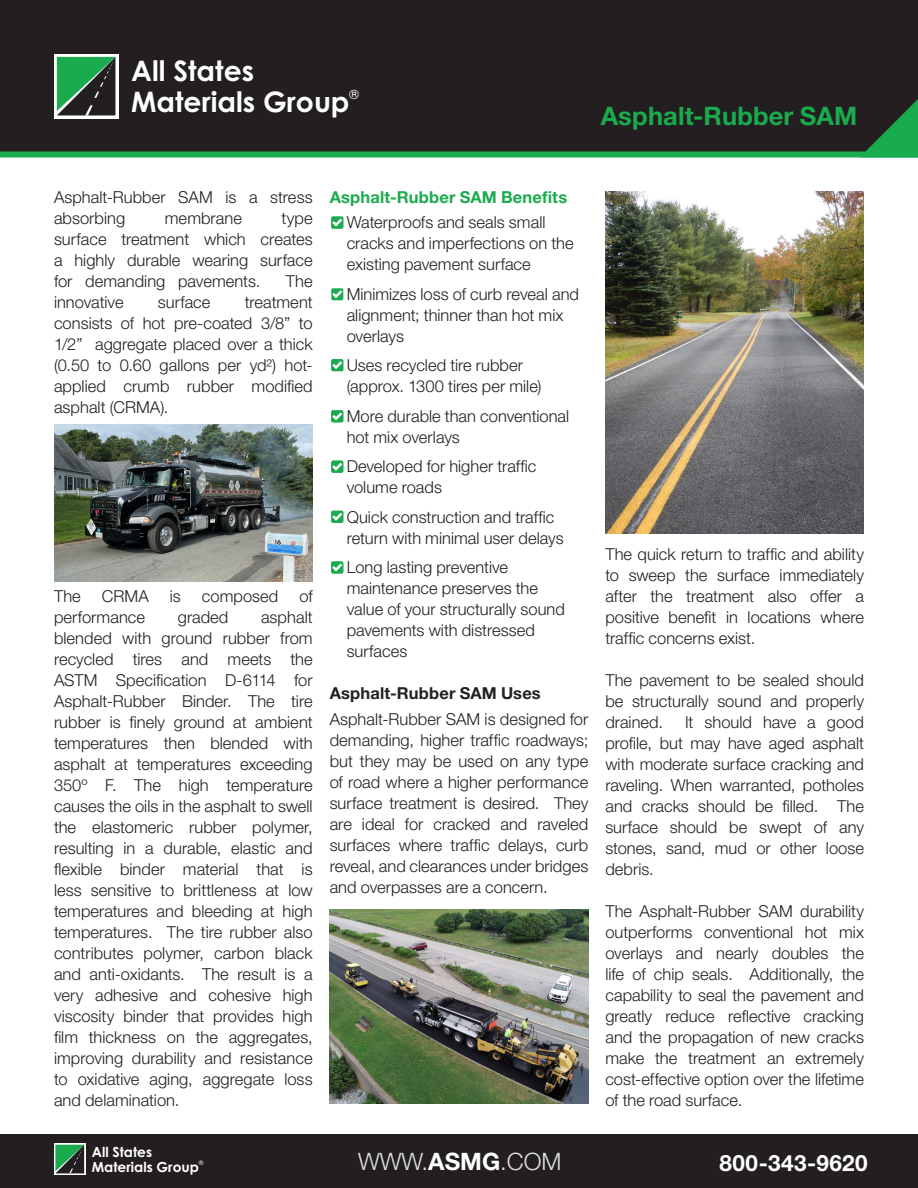
<style>
.page{position:relative;width:918px;height:1188px;background:#fff}
.page>*{position:absolute;margin:0;border:0;box-sizing:border-box;transform-origin:0 0}
.t1{font:700 28.2px/31px "Century Gothic";color:#fff}
.t2{font:700 25.5px "Helvetica Neue LT Std";letter-spacing:.005em;color:#1aab4e}
.t3{font:300 24px "Helvetica Neue LT Std";color:#dddee0}
.t4{font:700 22.5px "Helvetica Neue LT Std";letter-spacing:.02em;color:#fff}
.t5{font:300 16.5px/21px "Helvetica Neue LT Std";color:#231f20}
.t6{font:700 16.5px "Helvetica Neue LT Std";letter-spacing:.01em;color:#1aab4e}
.t7{font:700 16.5px "Helvetica Neue LT Std";letter-spacing:.01em;color:#231f20}
.t8{font:700 13.8px/15.3px "Century Gothic";color:#fff}
.t9{font:12.3px "Century Gothic";color:#fff}
.t10{font:6px "Century Gothic";color:#fff}
.s1{font-weight:700;color:#fff}
</style>
<div class="page">
<div style="left:0;top:1134px;width:918px;height:54px;background:#231f20"></div>
<div style="left:0;top:0;width:918px;height:157px;background:#231f20"></div>
<div style="left:0;top:151px;width:918px;height:6px;background:#1aab4e"></div>
<svg style="left:860px;top:99px;width:58px;height:53px"></svg>
<div style="left:331px;top:217px;width:12px;height:12px;background:#1aab4e;border-radius:2px"></div>
<svg style="left:332px;top:219px;width:10px;height:8px"></svg>
<div style="left:331px;top:461px;width:12px;height:12px;background:#1aab4e;border-radius:2px"></div>
<svg style="left:332px;top:463px;width:10px;height:8px"></svg>
<div style="left:331px;top:511px;width:12px;height:12px;background:#1aab4e;border-radius:2px"></div>
<svg style="left:332px;top:513px;width:10px;height:8px"></svg>
<div style="left:331px;top:561px;width:12px;height:12px;background:#1aab4e;border-radius:2px"></div>
<svg style="left:332px;top:563px;width:10px;height:8px"></svg>
<div style="left:331px;top:410px;width:12px;height:12px;background:#1aab4e;border-radius:2px"></div>
<svg style="left:332px;top:412px;width:10px;height:8px"></svg>
<div style="left:331px;top:359px;width:12px;height:12px;background:#1aab4e;border-radius:2px"></div>
<svg style="left:332px;top:361px;width:10px;height:8px"></svg>
<div style="left:331px;top:288px;width:12px;height:12px;background:#1aab4e;border-radius:2px"></div>
<svg style="left:332px;top:290px;width:10px;height:8px"></svg>
<svg style="left:54px;top:1143px;width:32px;height:32px"></svg>
<svg style="left:55px;top:1145px;width:30px;height:28px"></svg>
<svg style="left:54px;top:54px;width:64px;height:64px"></svg>
<svg style="left:57px;top:57px;width:58px;height:58px"></svg>
<img style="left:605px;top:191px;width:259px;height:343px">
<img style="left:54px;top:424px;width:259px;height:157px">
<img style="left:330px;top:909px;width:258px;height:195px">
<p class="t1" style="left:131px;top:54px;width:220px">All States<br>Materials Group</p>
<p class="t9" style="left:349px;top:85px;width:11px">®</p>
<p class="t2" style="left:601px;top:100px;width:258px">Asphalt-Rubber SAM</p>
<p class="t5" style="left:54px;top:186px;width:260px">Asphalt-Rubber SAM is a stress absorbing</p>
<p class="t5" style="left:165px;top:207px;width:79px">membrane</p>
<p class="t5" style="left:54px;top:207px;width:260px;text-align:justify;text-indent:228px">type surface treatment which creates a highly durable wearing surface for demanding pavements.</p>
<p class="t5" style="left:286px;top:270px;width:28px">The</p>
<p class="t5" style="left:54px;top:291px;width:71px">innovative</p>
<p class="t5" style="left:158px;top:291px;width:54px">surface</p>
<p class="t5" style="left:54px;top:291px;width:260px;text-align:justify;text-indent:191px">treatment consists of hot pre-coated 3/8” to 1/2” aggregate placed over a thick (0.50 to 0.60 gallons per yd2) hot&shy;applied crumb rubber modified asphalt (CRMA).</p>
<p class="t5" style="left:54px;top:585px;width:28px">The</p>
<p class="t5" style="left:102px;top:585px;width:48px">CRMA</p>
<p class="t5" style="left:170px;top:585px;width:12px">is</p>
<p class="t5" style="left:202px;top:585px;width:78px">composed</p>
<p class="t5" style="left:299px;top:585px;width:15px">of</p>
<p class="t5" style="left:54px;top:606px;width:93px">performance</p>
<p class="t5" style="left:178px;top:606px;width:52px">graded</p>
<p class="t5" style="left:54px;top:606px;width:260px;text-align:justify;text-indent:207px">asphalt blended with ground rubber from recycled tires and meets the ASTM Specification D-6114 for Asphalt-Rubber Binder. The tire rubber is finely ground at ambient temperatures then blended with asphalt at temperatures exceeding 350º F. The high temperature causes the oils in the asphalt to swell the elastomeric rubber polymer, resulting in a durable, elastic and flexible binder material that is less sensitive to brittleness at low temperatures and bleeding at high temperatures. The tire rubber also contributes polymer, carbon black and anti-oxidants. The result is a very adhesive and cohesive high viscosity binder that provides high film thickness on the aggregates, improving durability and resistance to oxidative aging, aggregate loss and delamination.</p>
<p class="t6" style="left:330px;top:187px;width:239px">Asphalt-Rubber SAM Benefits</p>
<p class="t5" style="left:347px;top:212px;width:228px">Waterproofs and seals small cracks and imperfections on the existing pavement surface</p>
<p class="t5" style="left:347px;top:283px;width:234px">Minimizes loss of curb reveal and alignment; thinner than hot mix overlays</p>
<p class="t5" style="left:347px;top:355px;width:196px">Uses recycled tire rubber (approx. 1300 tires per mile)</p>
<p class="t5" style="left:347px;top:405px;width:224px">More durable than conventional hot mix overlays</p>
<p class="t5" style="left:347px;top:456px;width:191px">Developed for higher traffic volume roads</p>
<p class="t5" style="left:347px;top:506px;width:219px">Quick construction and traffic return with minimal user delays</p>
<p class="t5" style="left:347px;top:557px;width:220px">Long lasting preventive maintenance preserves the value of your structurally sound pavements with distressed surfaces</p>
<p class="t7" style="left:330px;top:683px;width:213px">Asphalt-Rubber SAM Uses</p>
<p class="t5" style="left:330px;top:708px;width:260px;text-align:justify">Asphalt-Rubber SAM is designed for demanding, higher traffic roadways; but they may be used on any type of road where a higher performance surface treatment is desired. They are ideal for cracked and raveled surfaces where traffic delays, curb reveal, and clearances under bridges and overpasses are a concern.</p>
<p class="t5" style="left:605px;top:543px;width:260px;text-align:justify">The quick return to traffic and ability to sweep the surface immediately after the treatment also offer a positive benefit in locations where traffic concerns exist.</p>
<p class="t5" style="left:605px;top:669px;width:260px;text-align:justify">The pavement to be sealed should be structurally sound and properly drained.</p>
<p class="t5" style="left:605px;top:711px;width:260px;text-align:justify;text-indent:80px">It should have a good profile, but may have aged asphalt with moderate surface cracking and raveling. When warranted, potholes and cracks should be filled. The surface should be swept of any stones, sand, mud or other loose debris.</p>
<p class="t5" style="left:605px;top:900px;width:260px;text-align:justify">The Asphalt-Rubber SAM durability outperforms conventional hot mix overlays and nearly doubles the life of chip seals. Additionally, the capability to seal the pavement and greatly reduce reflective cracking and the propagation of new cracks make the treatment an extremely cost-effective option over the lifetime of the road surface.</p>
<p class="t8" style="left:92px;top:1143px;width:109px">All States<br>Materials Group</p>
<p class="t10" style="left:199px;top:1159px;width:6px">®</p>
<p class="t3" style="left:358px;top:1147px;width:205px">WWW.<span class="s1">ASMG</span>.COM</p>
<p class="t4" style="left:719px;top:1149px;width:150px">800-343-9620</p>
</div>
